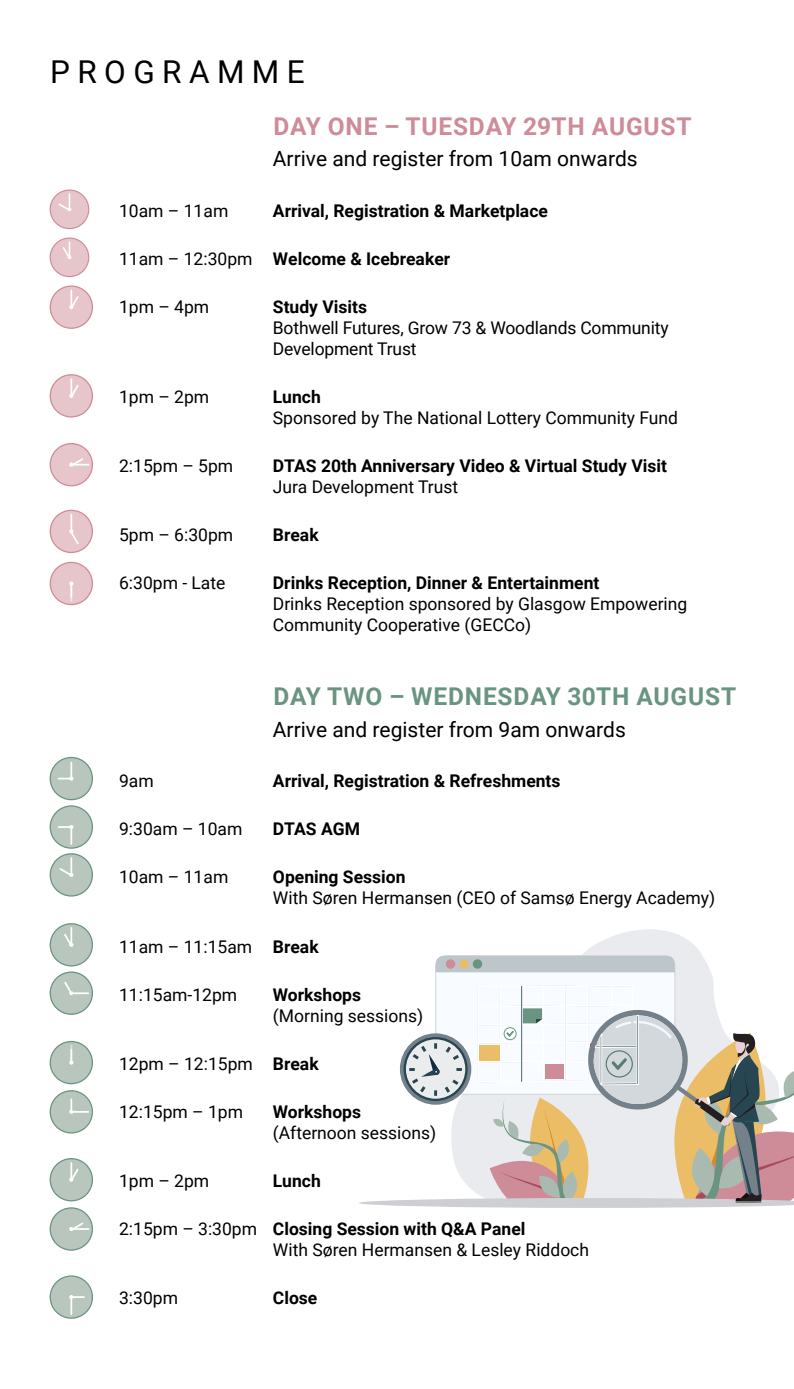
<style>
.page{position:relative;width:794px;height:1389px;background:#fff}
.page>*{position:absolute;margin:0;border:0;box-sizing:border-box;transform-origin:0 0}
.t1{font:31.5px "Roboto";letter-spacing:.235em;color:#000}
.t2{font:700 24.5px "Roboto";letter-spacing:.035em;color:#6a9482}
.t3{font:700 24.5px "Roboto";letter-spacing:.035em;color:#ce8b98}
.t4{font:21px "Roboto";color:#000}
.t5{font:17.5px/21px "Roboto";color:#000}
.t6{font:700 17.5px "Roboto";color:#000}
.s1{font-weight:400}
.s2{font-weight:700}
</style>
<div class="page">
<svg style="left:442px;top:929px;width:272px;height:56px"></svg>
<div style="left:436px;top:956px;width:239px;height:138px;background:#f8fbff;border-radius:11px"></div>
<div style="left:436px;top:956px;width:239px;height:16px;background:#bdc6cb"></div>
<div style="left:446px;top:959px;width:9px;height:10px;background:#ce8b98;border-radius:50%"></div>
<div style="left:459px;top:959px;width:10px;height:10px;background:#ebbd66;border-radius:50%"></div>
<div style="left:473px;top:959px;width:9px;height:10px;background:#6a9482;border-radius:50%"></div>
<svg style="left:359px;top:985px;width:435px;height:223px"></svg>
<div style="left:50px;top:190px;width:39px;height:39px;background:#e6c6cb;border-radius:50%"></div>
<div style="left:50px;top:189px;width:39px;height:40px;border:1px solid #ce8b98;border-radius:50%"></div>
<svg style="left:57px;top:194px;width:14px;height:18px"></svg>
<div style="left:50px;top:238px;width:39px;height:39px;background:#e6c6cb;border-radius:50%"></div>
<div style="left:50px;top:237px;width:39px;height:40px;border:1px solid #ce8b98;border-radius:50%"></div>
<svg style="left:63px;top:242px;width:8px;height:18px"></svg>
<div style="left:50px;top:286px;width:42px;height:42px;background:#e6c6cb;border-radius:50%"></div>
<div style="left:50px;top:285px;width:43px;height:44px;border:1px solid #ce8b98;border-radius:50%"></div>
<svg style="left:69px;top:290px;width:10px;height:20px"></svg>
<div style="left:50px;top:375px;width:42px;height:42px;background:#e6c6cb;border-radius:50%"></div>
<div style="left:50px;top:374px;width:43px;height:44px;border:1px solid #ce8b98;border-radius:50%"></div>
<svg style="left:69px;top:379px;width:10px;height:19px"></svg>
<div style="left:50px;top:444px;width:42px;height:42px;background:#e6c6cb;border-radius:50%"></div>
<div style="left:50px;top:443px;width:43px;height:43px;border:1px solid #ce8b98;border-radius:50%"></div>
<svg style="left:69px;top:458px;width:20px;height:9px"></svg>
<div style="left:50px;top:510px;width:42px;height:42px;background:#e6c6cb;border-radius:50%"></div>
<div style="left:50px;top:510px;width:43px;height:43px;border:1px solid #ce8b98;border-radius:50%"></div>
<svg style="left:69px;top:515px;width:10px;height:29px"></svg>
<div style="left:50px;top:562px;width:42px;height:43px;background:#e6c6cb;border-radius:50%"></div>
<div style="left:50px;top:562px;width:43px;height:43px;border:1px solid #ce8b98;border-radius:50%"></div>
<svg style="left:69px;top:581px;width:4px;height:20px"></svg>
<div style="left:50px;top:806px;width:42px;height:42px;background:#b8c6bd;border-radius:50%"></div>
<div style="left:50px;top:805px;width:43px;height:44px;border:1px solid #6a9482;border-radius:50%"></div>
<svg style="left:59px;top:825px;width:14px;height:19px"></svg>
<div style="left:50px;top:854px;width:42px;height:42px;background:#b8c6bd;border-radius:50%"></div>
<div style="left:50px;top:853px;width:43px;height:44px;border:1px solid #6a9482;border-radius:50%"></div>
<svg style="left:58px;top:858px;width:15px;height:19px"></svg>
<div style="left:50px;top:924px;width:42px;height:42px;background:#b8c6bd;border-radius:50%"></div>
<div style="left:50px;top:923px;width:43px;height:44px;border:1px solid #6a9482;border-radius:50%"></div>
<svg style="left:64px;top:928px;width:9px;height:19px"></svg>
<div style="left:50px;top:972px;width:42px;height:42px;background:#b8c6bd;border-radius:50%"></div>
<div style="left:50px;top:971px;width:43px;height:44px;border:1px solid #6a9482;border-radius:50%"></div>
<svg style="left:64px;top:980px;width:24px;height:15px"></svg>
<div style="left:50px;top:1159px;width:42px;height:42px;background:#b8c6bd;border-radius:50%"></div>
<div style="left:50px;top:1158px;width:43px;height:43px;border:1px solid #6a9482;border-radius:50%"></div>
<svg style="left:69px;top:1163px;width:10px;height:19px"></svg>
<div style="left:50px;top:1091px;width:42px;height:42px;background:#b8c6bd;border-radius:50%"></div>
<div style="left:50px;top:1090px;width:43px;height:44px;border:1px solid #6a9482;border-radius:50%"></div>
<svg style="left:69px;top:1099px;width:19px;height:15px"></svg>
<div style="left:50px;top:1042px;width:42px;height:42px;background:#b8c6bd;border-radius:50%"></div>
<div style="left:50px;top:1041px;width:43px;height:43px;border:1px solid #6a9482;border-radius:50%"></div>
<svg style="left:69px;top:1046px;width:4px;height:19px"></svg>
<div style="left:50px;top:1208px;width:42px;height:42px;background:#b8c6bd;border-radius:50%"></div>
<div style="left:50px;top:1207px;width:43px;height:44px;border:1px solid #6a9482;border-radius:50%"></div>
<svg style="left:69px;top:1222px;width:20px;height:9px"></svg>
<div style="left:50px;top:1276px;width:42px;height:42px;background:#b8c6bd;border-radius:50%"></div>
<div style="left:50px;top:1275px;width:43px;height:44px;border:1px solid #6a9482;border-radius:50%"></div>
<svg style="left:69px;top:1295px;width:15px;height:19px"></svg>
<div style="left:50px;top:758px;width:42px;height:42px;background:#b8c6bd;border-radius:50%"></div>
<div style="left:50px;top:757px;width:43px;height:43px;border:1px solid #6a9482;border-radius:50%"></div>
<svg style="left:59px;top:762px;width:14px;height:38px"></svg>
<h1 class="t1" style="left:50px;top:49px;width:256px">PROGRAMME</h1>
<h2 class="t3" style="left:273px;top:109px;width:420px">DAY ONE – TUESDAY 29TH AUGUST</h2>
<p class="t4" style="left:273px;top:144px;width:366px">Arrive and register from 10am onwards</p>
<p class="t5" style="left:119px;top:199px;width:111px">10am – 11am</p>
<p class="t6" style="left:273px;top:198px;width:276px">Arrival, Registration &amp; Marketplace</p>
<p class="t6" style="left:119px;top:246px;width:332px"><span class="s1">11am – 12:30pm</span> Welcome &amp; Icebreaker</p>
<p class="t5" style="left:119px;top:296px;width:92px">1pm – 4pm</p>
<p class="t6" style="left:273px;top:294px;width:96px">Study Visits</p>
<p class="t5" style="left:273px;top:317px;width:397px">Bothwell Futures, Grow 73 &amp; Woodlands Community<br>Development Trust</p>
<p class="t5" style="left:119px;top:386px;width:92px">1pm – 2pm</p>
<p class="t6" style="left:273px;top:385px;width:49px">Lunch</p>
<p class="t5" style="left:273px;top:407px;width:406px">Sponsored by The National Lottery Community Fund</p>
<p class="t5" style="left:119px;top:455px;width:116px">2:15pm – 5pm</p>
<p class="t6" style="left:273px;top:454px;width:395px">DTAS 20th Anniversary Video &amp; Virtual Study Visit</p>
<p class="t5" style="left:273px;top:476px;width:187px">Jura Development Trust</p>
<p class="t5" style="left:119px;top:524px;width:116px">5pm – 6:30pm</p>
<p class="t6" style="left:273px;top:523px;width:47px">Break</p>
<p class="t5" style="left:119px;top:572px;width:108px">6:30pm - Late</p>
<p class="t6" style="left:273px;top:571px;width:328px">Drinks Reception, Dinner &amp; Entertainment</p>
<p class="t5" style="left:273px;top:593px;width:416px">Drinks Reception sponsored by Glasgow Empowering<br>Community Cooperative (GECCo)</p>
<h2 class="t2" style="left:273px;top:679px;width:464px">DAY TWO – WEDNESDAY 30TH AUGUST</h2>
<p class="t4" style="left:273px;top:715px;width:354px">Arrive and register from 9am onwards</p>
<p class="t5" style="left:119px;top:770px;width:36px">9am</p>
<p class="t6" style="left:273px;top:769px;width:289px">Arrival, Registration &amp; Refreshments</p>
<p class="t5" style="left:119px;top:818px;width:125px">9:30am – 10am</p>
<p class="t6" style="left:273px;top:817px;width:89px">DTAS AGM</p>
<p class="t5" style="left:119px;top:866px;width:111px">10am – 11am</p>
<p class="t6" style="left:273px;top:865px;width:134px">Opening Session</p>
<p class="t5" style="left:273px;top:887px;width:444px">With Søren Hermansen (CEO of Samsø Energy Academy)</p>
<p class="t5" style="left:119px;top:935px;width:201px">11am – 11:15am <span class="s2">Break</span></p>
<p class="t5" style="left:119px;top:983px;width:120px">11:15am-12pm</p>
<p class="t6" style="left:273px;top:982px;width:90px">Workshops</p>
<p class="t5" style="left:273px;top:1004px;width:152px">(Morning sessions)</p>
<p class="t5" style="left:119px;top:1052px;width:201px">12pm – 12:15pm <span class="s2">Break</span></p>
<p class="t5" style="left:119px;top:1101px;width:125px">12:15pm – 1pm</p>
<p class="t6" style="left:273px;top:1099px;width:90px">Workshops</p>
<p class="t5" style="left:273px;top:1122px;width:165px">(Afternoon sessions)</p>
<p class="t5" style="left:119px;top:1170px;width:92px">1pm – 2pm</p>
<p class="t6" style="left:273px;top:1169px;width:49px">Lunch</p>
<p class="t5" style="left:273px;top:1218px;width:318px;text-indent:-154px">2:15pm – 3:30pm <span class="s2">Closing Session with Q&amp;A Panel<br></span>With Søren Hermansen &amp; Lesley Riddoch</p>
<p class="t5" style="left:119px;top:1287px;width:60px">3:30pm</p>
<p class="t6" style="left:273px;top:1286px;width:46px">Close</p>
</div>
